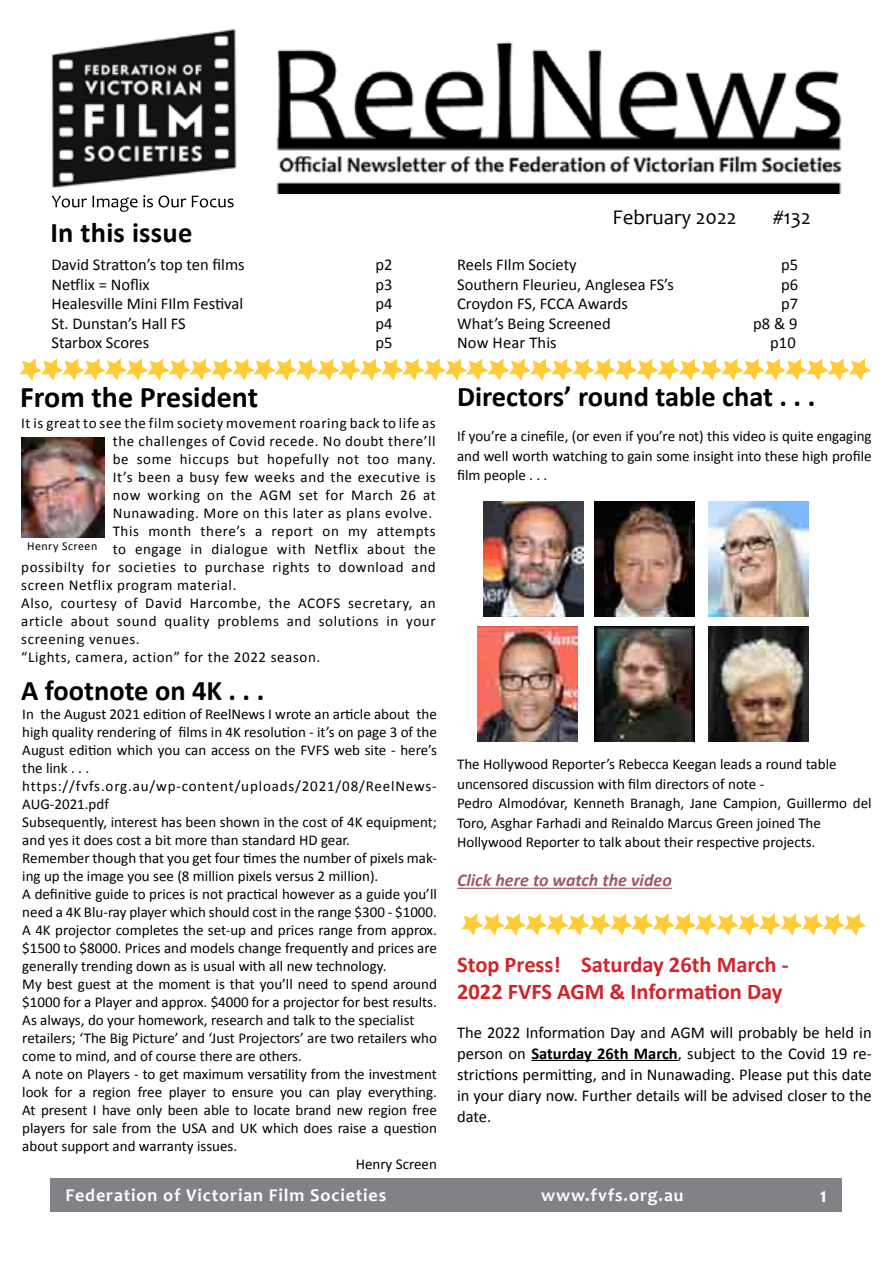
<style>
.page{position:relative;width:893px;height:1263px;background:#fff}
.page>*{position:absolute;margin:0;border:0;box-sizing:border-box;transform-origin:0 0}
.t1{font:700 30px "Calibri";color:#000}
.t2{font:700 28.5px "Calibri";color:#000}
.t3{font:700 22.5px/27px "Calibri";color:#d2232a}
.t4{font:21px "Candara";color:#000}
.t5{font:700 21px "Candara";color:#fff}
.t6{font:700 18px "Candara";letter-spacing:.05em;color:#fff}
.t7{font:italic 700 18px "Calibri";color:#a05966}
.t8{font:16.5px "Calibri";color:#000706}
.t9{font:16.5px/21px "Calibri";color:#000;text-align:justify}
.t10{font:15px/19.5px "Calibri";color:#000}
.t11{font:15px "Calibri";letter-spacing:.04em;color:#000}
.t12{font:15px "Calibri";letter-spacing:.055em;color:#000}
.t13{font:12px "Calibri";letter-spacing:.04em;color:#000}
.s1{font-weight:700}
</style>
<div class="page">
<div style="left:50px;top:1178px;width:792px;height:34px;background:#808285"></div>
<img style="left:276px;top:42px;width:566px;height:151px">
<img style="left:51px;top:28px;width:186px;height:160px">
<svg style="left:52px;top:195px;width:134px;height:17px"></svg>
<svg style="left:192px;top:196px;width:42px;height:12px"></svg>
<hr style="left:457px;top:888px;width:215px;height:1px;background:#a05966">
<img style="left:483px;top:501px;width:100px;height:115px">
<img style="left:594px;top:501px;width:100px;height:115px">
<img style="left:594px;top:627px;width:100px;height:115px">
<img style="left:708px;top:627px;width:100px;height:115px">
<img style="left:708px;top:501px;width:100px;height:115px">
<img style="left:477px;top:627px;width:100px;height:115px">
<hr style="left:531px;top:1060px;width:147px;height:1px;background:#000">
<img style="left:21px;top:438px;width:83px;height:100px">
<svg style="left:462px;top:914px;width:403px;height:21px"></svg>
<svg style="left:20px;top:359px;width:850px;height:21px"></svg>
<h2 class="t2" style="left:50px;top:214px;width:144px">In this issue</h2>
<p class="t8" style="left:51px;top:254px;width:195px">David Stratton’s top ten films</p>
<p class="t8" style="left:375px;top:254px;width:19px">p2</p>
<p class="t8" style="left:51px;top:274px;width:100px">Netflix = Noflix</p>
<p class="t8" style="left:375px;top:274px;width:19px">p3</p>
<p class="t8" style="left:51px;top:293px;width:193px">Healesville Mini FIlm Festival</p>
<p class="t8" style="left:375px;top:293px;width:19px">p4</p>
<p class="t8" style="left:51px;top:313px;width:136px">St. Dunstan’s Hall FS</p>
<p class="t8" style="left:375px;top:313px;width:19px">p4</p>
<p class="t8" style="left:51px;top:332px;width:99px">Starbox Scores</p>
<p class="t8" style="left:375px;top:332px;width:19px">p5</p>
<h1 class="t1" style="left:20px;top:378px;width:239px">From the President</h1>
<p class="t11" style="left:21px;top:413px;width:416px">It is great to see the film society movement roaring back to life as</p>
<p class="t11" style="left:113px;top:431px;width:324px">the challenges of Covid recede. No doubt there’ll</p>
<p class="t11" style="left:113px;top:449px;width:325px">be some hiccups but hopefully not too many.</p>
<p class="t11" style="left:113px;top:467px;width:325px">It’s been a busy few weeks and the executive is</p>
<p class="t11" style="left:113px;top:485px;width:325px">now working on the AGM set for March 26 at</p>
<p class="t11" style="left:113px;top:503px;width:321px">Nunawading. More on this later as plans evolve.</p>
<p class="t11" style="left:113px;top:521px;width:325px">This month there’s a report on my attempts</p>
<p class="t11" style="left:113px;top:539px;width:324px">to engage in dialogue with Netflix about the</p>
<p class="t11" style="left:21px;top:557px;width:416px">possibilty for societies to purchase rights to download and</p>
<p class="t11" style="left:21px;top:575px;width:217px">screen Netflix program material.</p>
<p class="t11" style="left:21px;top:593px;width:416px">Also, courtesy of David Harcombe, the ACOFS secretary, an</p>
<p class="t11" style="left:21px;top:611px;width:416px">article about sound quality problems and solutions in your</p>
<p class="t11" style="left:21px;top:629px;width:120px">screening venues.</p>
<p class="t11" style="left:21px;top:647px;width:301px">“Lights, camera, action” for the 2022 season.</p>
<p class="t13" style="left:27px;top:538px;width:72px">Henry Screen</p>
<h2 class="t2" style="left:21px;top:672px;width:245px">A footnote on 4K . . .</h2>
<p class="t10" style="left:22px;top:704px;width:416px">In the August 2021 edition of ReelNews I wrote an article about the</p>
<p class="t10" style="left:22px;top:722px;width:416px">high quality rendering of films in 4K resolution - it’s on page 3 of the</p>
<p class="t10" style="left:22px;top:740px;width:416px">August edition which you can access on the FVFS web site - here’s</p>
<p class="t10" style="left:22px;top:758px;width:68px">the link . . .</p>
<p class="t12" style="left:22px;top:776px;width:416px">https://fvfs.org.au/wp-content/uploads/2021/08/ReelNews-</p>
<p class="t10" style="left:22px;top:794px;width:88px">AUG-2021.pdf</p>
<p class="t10" style="left:22px;top:812px;width:416px">Subsequently, interest has been shown in the cost of 4K equipment;</p>
<p class="t10" style="left:22px;top:830px;width:329px">and yes it does cost a bit more than standard HD gear.</p>
<p class="t10" style="left:22px;top:848px;width:416px">Remember though that you get four times the number of pixels mak-</p>
<p class="t10" style="left:22px;top:866px;width:358px">ing up the image you see (8 million pixels versus 2 million).</p>
<p class="t10" style="left:22px;top:884px;width:416px">A definitive guide to prices is not practical however as a guide you’ll</p>
<p class="t10" style="left:22px;top:902px;width:416px">need a 4K Blu-ray player which should cost in the range $300 - $1000.</p>
<p class="t10" style="left:22px;top:920px;width:416px">A 4K projector completes the set-up and prices range from approx.</p>
<p class="t10" style="left:22px;top:938px;width:416px">$1500 to $8000. Prices and models change frequently and prices are</p>
<p class="t10" style="left:22px;top:956px;width:366px">generally trending down as is usual with all new technology.</p>
<p class="t10" style="left:22px;top:974px;width:416px">My best guest at the moment is that you’ll need to spend around</p>
<p class="t10" style="left:22px;top:992px;width:416px">$1000 for a Player and approx. $4000 for a projector for best results.</p>
<p class="t10" style="left:22px;top:1010px;width:394px">As always, do your homework, research and talk to the specialist</p>
<p class="t10" style="left:22px;top:1028px;width:416px">retailers; ‘The Big Picture’ and ‘Just Projectors’ are two retailers who</p>
<p class="t10" style="left:22px;top:1046px;width:281px">come to mind, and of course there are others.</p>
<p class="t10" style="left:22px;top:1064px;width:416px">A note on Players - to get maximum versatility from the investment</p>
<p class="t10" style="left:22px;top:1082px;width:416px">look for a region free player to ensure you can play everything.</p>
<p class="t10" style="left:22px;top:1100px;width:416px">At present I have only been able to locate brand new region free</p>
<p class="t10" style="left:22px;top:1118px;width:416px">players for sale from the USA and UK which does raise a question</p>
<p class="t10" style="left:22px;top:1136px;width:216px">about support and warranty issues.</p>
<p class="t10" style="left:356px;top:1154px;width:83px">Henry Screen</p>
<h3 class="t4" style="left:612px;top:204px;width:126px">February 2022</h3>
<h3 class="t4" style="left:773px;top:204px;width:39px">#132</h3>
<p class="t8" style="left:457px;top:254px;width:121px">Reels FIlm Society</p>
<p class="t8" style="left:781px;top:254px;width:19px">p5</p>
<p class="t8" style="left:457px;top:274px;width:218px">Southern Fleurieu, Anglesea FS’s</p>
<p class="t8" style="left:781px;top:274px;width:19px">p6</p>
<p class="t8" style="left:457px;top:293px;width:172px">Croydon FS, FCCA Awards</p>
<p class="t8" style="left:781px;top:293px;width:19px">p7</p>
<p class="t8" style="left:457px;top:313px;width:155px">What’s Being Screened</p>
<p class="t8" style="left:753px;top:313px;width:46px">p8 &amp; 9</p>
<p class="t8" style="left:457px;top:332px;width:101px">Now Hear This</p>
<p class="t8" style="left:770px;top:332px;width:27px">p10</p>
<h2 class="t2" style="left:457px;top:378px;width:360px">Directors’ round table chat . . .</h2>
<p class="t10" style="left:457px;top:427px;width:416px;text-align:justify">If you’re a cinefile, (or even if you’re not) this video is quite engaging and well worth watching to gain some insight into these high profile film people . . .</p>
<p class="t10" style="left:457px;top:754px;width:416px">The Hollywood Reporter’s Rebecca Keegan leads a round table uncensored discussion with film directors of note -<br>Pedro Almodóvar, Kenneth Branagh, Jane Campion, Guillermo del Toro, Asghar Farhadi and Reinaldo Marcus Green joined The Hollywood Reporter to talk about their respective projects.</p>
<p class="t7" style="left:457px;top:869px;width:216px">Click here to watch the video</p>
<h3 class="t3" style="left:457px;top:950px;width:333px">Stop Press! Saturday 26th March -<br>2022 FVFS AGM &amp; Information Day</h3>
<p class="t9" style="left:457px;top:1022px;width:416px">The 2022 Information Day and AGM will probably be held in person on <span class="s1">Saturday 26th March</span>, subject to the Covid 19 re&shy;strictions permitting, and in Nunawading. Please put this date in your diary now. Further details will be advised closer to the date.</p>
<p class="t6" style="left:65px;top:1184px;width:322px">Federation of Victorian Film Societies</p>
<p class="t6" style="left:541px;top:1184px;width:144px">www.fvfs.org.au</p>
<h3 class="t5" style="left:820px;top:1182px;width:9px">1</h3>
</div>
